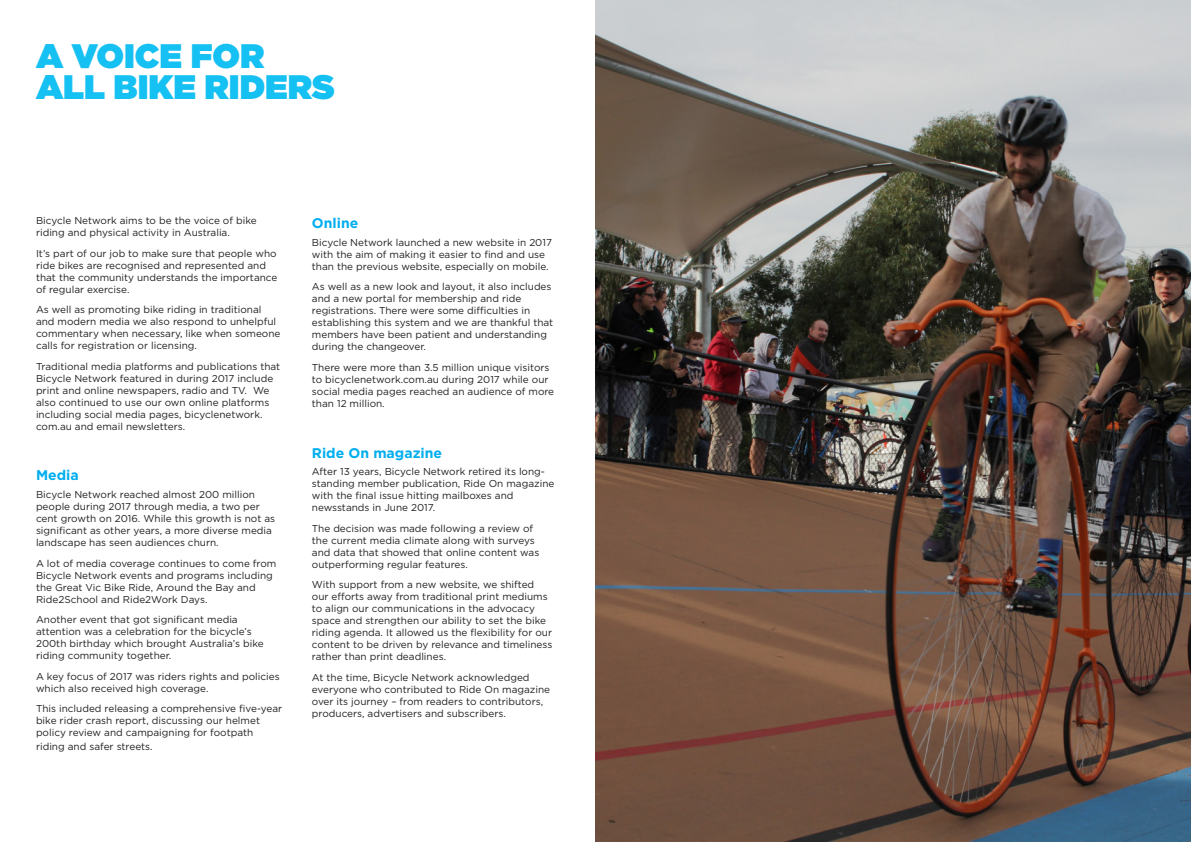
<style>
.page{position:relative;width:1191px;height:842px;background:#fff}
.page>*{position:absolute;margin:0;border:0;box-sizing:border-box;transform-origin:0 0}
.HEAD{font:900 34px/31px "Gotham";color:#15c0f2}
.SUBHEAD_NO_SPAN{font:700 14px "Gotham";color:#00aeef}
.TEXT{font:10px/12px "Gotham";color:#231f20}
</style>
<div class="page">
<img style="left:595px;top:0;width:596px;height:842px">
<p class="HEAD" style="left:36px;top:39px;width:300px">A VOICE FOR<br>ALL BIKE RIDERS</p>
<p class="TEXT" style="left:36px;top:214px;width:222px">Bicycle Network aims to be the voice of bike riding and physical activity in Australia.</p>
<p class="TEXT" style="left:36px;top:247px;width:243px">It’s part of our job to make sure that people who ride bikes are recognised and represented and that the community understands the importance of regular exercise.</p>
<p class="TEXT" style="left:36px;top:303px;width:246px">As well as promoting bike riding in traditional and modern media we also respond to unhelpful commentary when necessary, like when someone calls for registration or licensing.</p>
<p class="TEXT" style="left:36px;top:360px;width:246px">Traditional media platforms and publications that Bicycle Network featured in during 2017 include print and online newspapers, radio and TV. We also continued to use our own online platforms including social media pages, bicyclenetwork. com.au and email newsletters.</p>
<p class="SUBHEAD_NO_SPAN" style="left:36px;top:467px;width:44px">Media</p>
<p class="TEXT" style="left:36px;top:488px;width:241px">Bicycle Network reached almost 200 million people during 2017 through media, a two per cent growth on 2016. While this growth is not as significant as other years, a more diverse media landscape has seen audiences churn.</p>
<p class="TEXT" style="left:36px;top:557px;width:242px">A lot of media coverage continues to come from Bicycle Network events and programs including the Great Vic Bike Ride, Around the Bay and Ride2School and Ride2Work Days.</p>
<p class="TEXT" style="left:36px;top:613px;width:229px">Another event that got significant media attention was a celebration for the bicycle’s 200th birthday which brought Australia’s bike riding community together.</p>
<p class="TEXT" style="left:36px;top:670px;width:245px">A key focus of 2017 was riders rights and policies which also received high coverage.</p>
<p class="TEXT" style="left:36px;top:702px;width:248px">This included releasing a comprehensive five-year bike rider crash report, discussing our helmet policy review and campaigning for footpath</p>
<p class="TEXT" style="left:36px;top:740px;width:118px">riding and safer streets.</p>
<p class="SUBHEAD_NO_SPAN" style="left:312px;top:215px;width:48px">Online</p>
<p class="TEXT" style="left:312px;top:236px;width:241px">Bicycle Network launched a new website in 2017 with the aim of making it easier to find and use than the previous website, especially on mobile.</p>
<p class="TEXT" style="left:312px;top:280px;width:243px">As well as a new look and layout, it also includes and a new portal for membership and ride registrations. There were some difficulties in establishing this system and we are thankful that members have been patient and understanding during the changeover.</p>
<p class="TEXT" style="left:312px;top:361px;width:244px">There were more than 3.5 million unique visitors to bicyclenetwork.com.au during 2017 while our social media pages reached an audience of more than 12 million.</p>
<p class="SUBHEAD_NO_SPAN" style="left:312px;top:444px;width:132px">Ride On magazine</p>
<p class="TEXT" style="left:312px;top:465px;width:244px">After 13 years, Bicycle Network retired its long&shy;standing member publication, Ride On magazine with the final issue hitting mailboxes and newsstands in June 2017.</p>
<p class="TEXT" style="left:312px;top:522px;width:229px">The decision was made following a review of the current media climate along with surveys and data that showed that online content was outperforming regular features.</p>
<p class="TEXT" style="left:312px;top:578px;width:242px">With support from a new website, we shifted our efforts away from traditional print mediums to align our communications in the advocacy space and strengthen our ability to set the bike riding agenda. It allowed us the flexibility for our content to be driven by relevance and timeliness rather than print deadlines.</p>
<p class="TEXT" style="left:312px;top:671px;width:240px">At the time, Bicycle Network acknowledged everyone who contributed to Ride On magazine over its journey – from readers to contributors, producers, advertisers and subscribers.</p>
</div>
